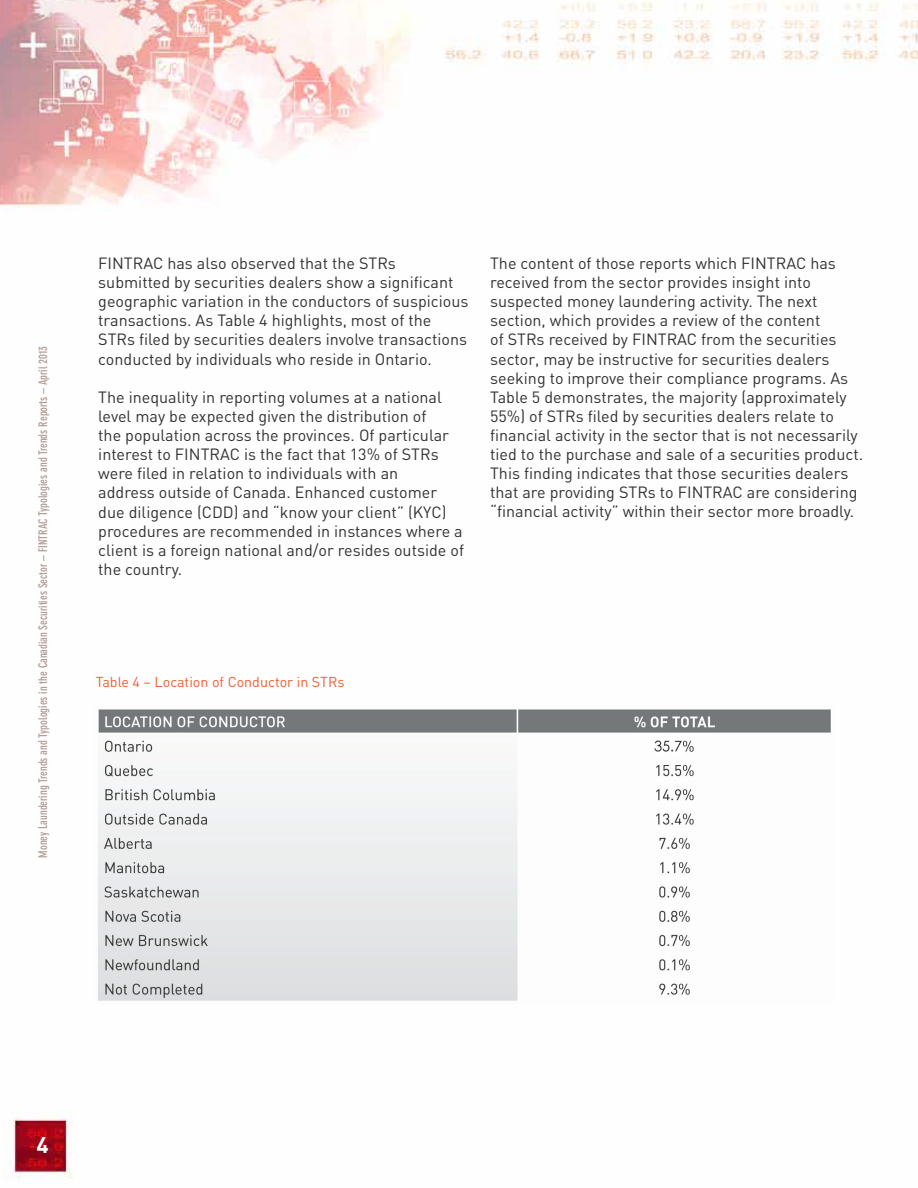
<style>
.page{position:relative;width:918px;height:1188px;background:#fff}
.page>*{position:absolute;margin:0;border:0;box-sizing:border-box;transform-origin:0 0}
.t1{font:700 22.5px "DIN";color:#fff}
.t2{font:16.2px/19px "DIN";color:#333232}
.t3{font:14.25px "DIN";color:#f15d32}
.t4{font:700 condensed 11.7px "DIN Neuzeit Grotesk";color:#b29e97}
</style>
<div class="page">
<img style="left:0;top:0;width:918px;height:1179px">
<img style="left:92px;top:706px;width:741px;height:298px">
<p class="t4" style="left:36px;top:858px;width:513px;rotate:-90deg">Money Laundering Trends and Typologies in the Canadian Securities Sector – FINTRAC Typologies and Trends Reports – April 2013</p>
<p class="t2" style="left:98px;top:253px;width:372px">FINTRAC has also observed that the STRs submitted by securities dealers show a significant geographic variation in the conductors of suspicious transactions. As Table 4 highlights, most of the STRs filed by securities dealers involve transactions conducted by individuals who reside in Ontario.</p>
<p class="t2" style="left:98px;top:387px;width:367px">The inequality in reporting volumes at a national level may be expected given the distribution of<br>the population across the provinces. Of particular interest to FINTRAC is the fact that 13% of STRs were filed in relation to individuals with an<br>address outside of Canada. Enhanced customer due diligence (CDD) and “know your client” (KYC) procedures are recommended in instances where a client is a foreign national and/or resides outside of the country.</p>
<p class="t2" style="left:490px;top:253px;width:374px">The content of those reports which FINTRAC has received from the sector provides insight into suspected money laundering activity. The next section, which provides a review of the content<br>of STRs received by FINTRAC from the securities sector, may be instructive for securities dealers seeking to improve their compliance programs. As Table 5 demonstrates, the majority (approximately 55%) of STRs filed by securities dealers relate to financial activity in the sector that is not necessarily tied to the purchase and sale of a securities product.<br>This finding indicates that those securities dealers that are providing STRs to FINTRAC are considering “financial activity” within their sector more broadly.</p>
<p class="t3" style="left:96px;top:673px;width:250px">Table 4 – Location of Conductor in STRs</p>
<h1 class="t1" style="left:36px;top:1130px;width:14px">4</h1>
</div>
